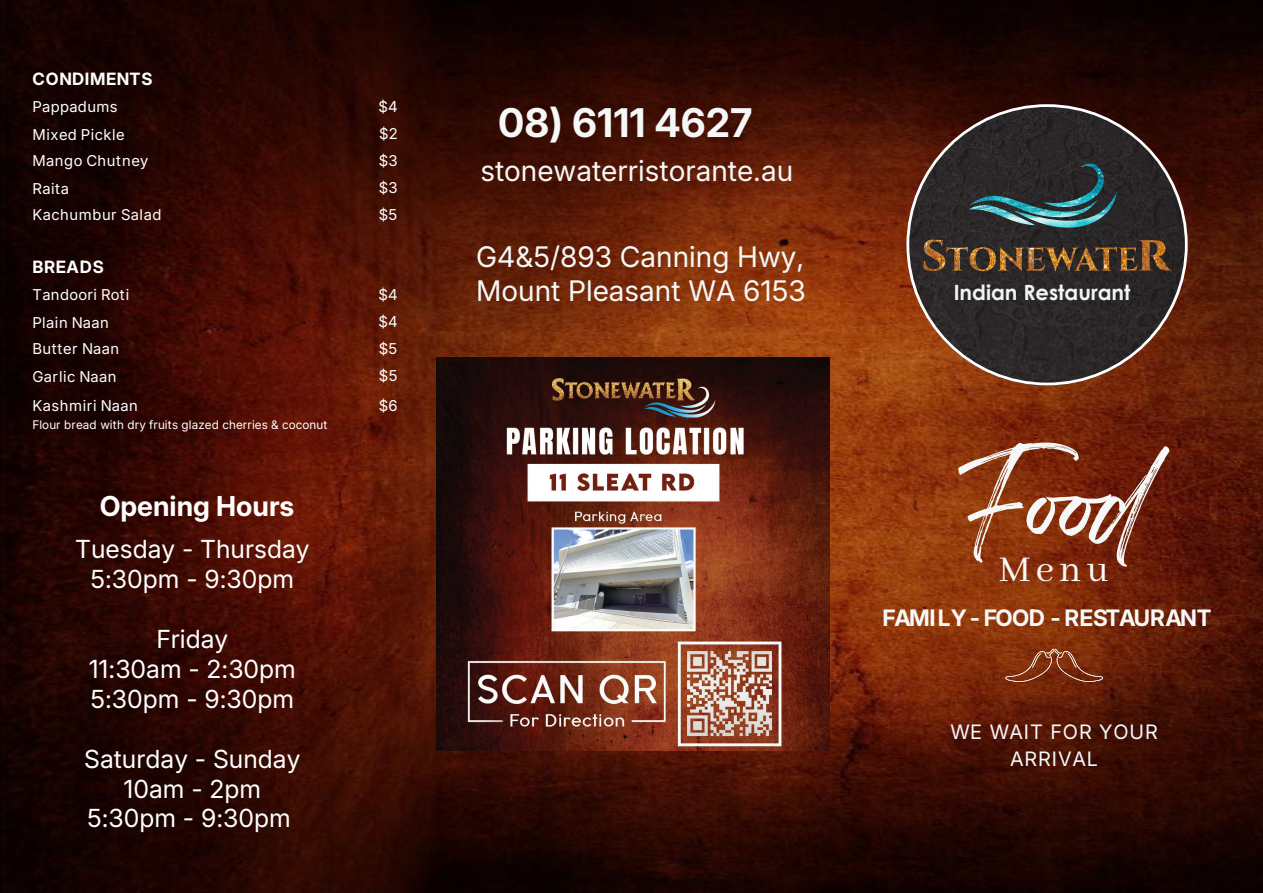
<style>
.page{position:relative;width:1263px;height:893px;background:#fff}
.page>*{position:absolute;margin:0;border:0;box-sizing:border-box;transform-origin:0 0}
.t1{font:93px "Breathing Personal Use";color:#f6f8f8}
.t2{font:40.35px "Abhaya Libre";color:#f6f8f8}
.t3{font:700 39.6px "Inter 24 pt";color:#f6f8f8}
.t4{font:28.35px/34px "Inter 18 pt";color:#f6f8f8}
.t5{font:700 27.45px "Inter 24 pt";color:#fff}
.t6{font:24.9px/29.8px "Inter 18 pt";color:#fff;text-align:center}
.t7{font:700 22.65px "Inter 24 pt";letter-spacing:-.025em;color:#f6f8f8}
.t8{font:700 21px "Century Gothic";color:#f2f3f4}
.t9{font:19.95px/27.8px "Inter 18 pt";letter-spacing:.045em;color:#f6f8f8;text-align:center}
.t10{font:700 16.95px "Inter 24 pt";letter-spacing:.035em;color:#fff}
.t11{font:15px "Inter 18 pt";letter-spacing:.03em;color:#fff}
.t12{font:11.85px "Inter 18 pt";letter-spacing:.01em;color:#fff}
</style>
<div class="page">
<img style="left:0;top:0;width:1263px;height:893px">
<svg style="left:1005px;top:649px;width:98px;height:33px;background:#883e1f"></svg>
<div style="left:907px;top:106px;width:280px;height:280px;background:#2a2728;border-radius:50%"></div>
<img style="left:969px;top:163px;width:148px;height:76px">
<img style="left:923px;top:239px;width:249px;height:32px">
<img style="left:437px;top:358px;width:392px;height:392px">
<svg style="left:1026px;top:494px;width:86px;height:42px;background:#822a0a"></svg>
<p class="t10" style="left:33px;top:66px;width:121px">CONDIMENTS</p>
<p class="t11" style="left:33px;top:96px;width:87px">Pappadums</p>
<p class="t11" style="left:378px;top:96px;width:21px">$4</p>
<p class="t11" style="left:33px;top:124px;width:94px">Mixed Pickle</p>
<p class="t11" style="left:379px;top:123px;width:20px">$2</p>
<p class="t11" style="left:33px;top:150px;width:117px">Mango Chutney</p>
<p class="t11" style="left:379px;top:150px;width:20px">$3</p>
<p class="t11" style="left:33px;top:177px;width:38px">Raita</p>
<p class="t11" style="left:379px;top:176px;width:20px">$3</p>
<p class="t11" style="left:33px;top:203px;width:130px">Kachumbur Salad</p>
<p class="t11" style="left:379px;top:203px;width:20px">$5</p>
<p class="t10" style="left:33px;top:254px;width:73px">BREADS</p>
<p class="t11" style="left:33px;top:283px;width:98px">Tandoori Roti</p>
<p class="t11" style="left:378px;top:283px;width:21px">$4</p>
<p class="t11" style="left:33px;top:311px;width:78px">Plain Naan</p>
<p class="t11" style="left:378px;top:310px;width:21px">$4</p>
<p class="t11" style="left:33px;top:337px;width:88px">Butter Naan</p>
<p class="t11" style="left:379px;top:337px;width:20px">$5</p>
<p class="t11" style="left:33px;top:365px;width:85px">Garlic Naan</p>
<p class="t11" style="left:379px;top:364px;width:20px">$5</p>
<p class="t11" style="left:33px;top:394px;width:107px">Kashmiri Naan</p>
<p class="t11" style="left:379px;top:394px;width:20px">$6</p>
<p class="t12" style="left:33px;top:415px;width:296px">Flour bread with dry fruits glazed cherries &amp; coconut</p>
<h3 class="t5" style="left:100px;top:486px;width:196px">Opening Hours</h3>
<h3 class="t6" style="left:75px;top:533px;width:236px">Tuesday - Thursday<br>5:30pm - 9:30pm</h3>
<h3 class="t6" style="left:89px;top:623px;width:209px">Friday<br>11:30am - 2:30pm<br>5:30pm - 9:30pm</h3>
<h3 class="t6" style="left:84px;top:743px;width:218px">Saturday - Sunday<br>10am - 2pm<br>5:30pm - 9:30pm</h3>
<h3 class="t3" style="left:498px;top:92px;width:256px">08) 6111 4627</h3>
<h3 class="t4" style="left:480px;top:153px;width:314px">stonewaterristorante.au</h3>
<h3 class="t4" style="left:476px;top:239px;width:331px">G4&amp;5/893 Canning Hwy,<br>Mount Pleasant WA 6153</h3>
<h3 class="t8" style="left:954px;top:276px;width:178px">Indian Restaurant</h3>
<h1 class="t1" style="left:958px;top:474px;width:192px">Fd</h1>
<h2 class="t2" style="left:999px;top:547px;width:111px">Menu</h2>
<h3 class="t7" style="left:882px;top:601px;width:331px">FAMILY- FOOD - RESTAURANT</h3>
<h3 class="t9" style="left:950px;top:717px;width:209px">WE WAIT FOR YOUR<br>ARRIVAL</h3>
</div>
